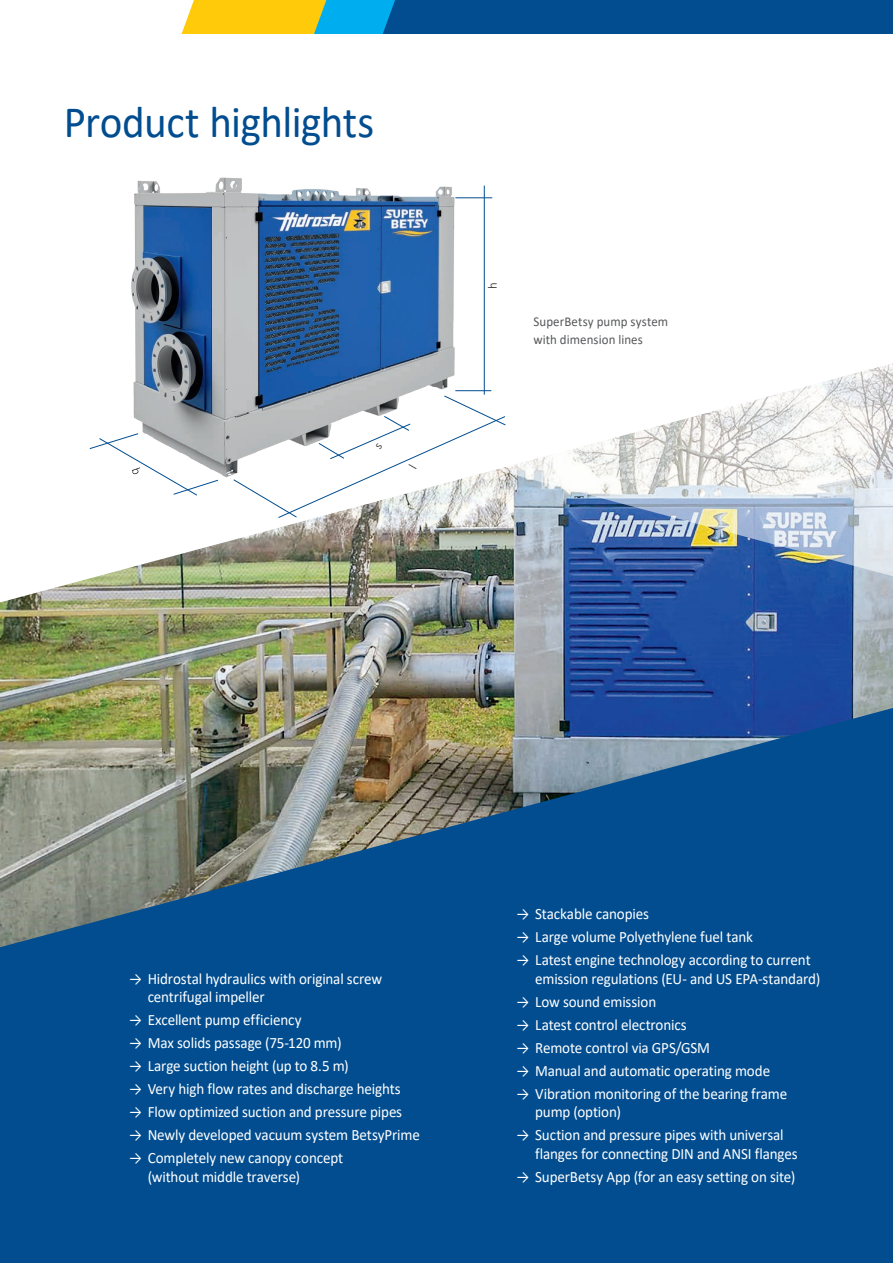
<style>
.page{position:relative;width:893px;height:1263px;background:#fff}
.page>*{position:absolute;margin:0;border:0;box-sizing:border-box;transform-origin:0 0}
.t1{font:45px "Calibri";letter-spacing:-.015em;color:#014d90;scale:.96 1}
.t2{font:15.75px/18.8px "Calibri";letter-spacing:-.01em;color:#fff;scale:.96 1}
.t3{font:13.5px/18px "Calibri";letter-spacing:.005em;color:#57585a;scale:.96 1}
.t4{font:300 12.75px "Calibri";color:#231f20}
.s1{font-size:15px}
</style>
<div class="page">
<svg style="left:182px;top:0;width:711px;height:34px;background:#326f81"></svg>
<div style="left:0;top:627px;width:893px;height:636px;background:#014d90"></div>
<img style="left:0;top:518px;width:893px;height:429px">
<svg style="left:382px;top:185px;width:511px;height:391px"></svg>
<img style="left:131px;top:177px;width:335px;height:301px">
<svg style="left:89px;top:433px;width:130px;height:63px"></svg>
<hr style="left:455px;top:197px;width:37px;height:1px;background:#014d90">
<hr style="left:455px;top:390px;width:36px;height:1px;background:#014d90">
<hr style="left:484px;top:186px;width:1px;height:209px;background:#014d90">
<svg style="left:233px;top:395px;width:273px;height:123px"></svg>
<h1 class="t1" style="left:64px;top:91px;width:325px">Product highlights</h1>
<p class="t4" style="left:485px;top:289px;width:8px;rotate:-90deg">h</p>
<p class="t3" style="left:533px;top:312px;width:142px">SuperBetsy pump system with dimension lines</p>
<p class="t2" style="left:148px;top:969px;width:246px;text-indent:-19px"><span class="s1">→</span> Hidrostal hydraulics with original screw centrifugal impeller</p>
<p class="t2" style="left:129px;top:1010px;width:181px"><span class="s1">→</span> Excellent pump efficiency</p>
<p class="t2" style="left:129px;top:1033px;width:223px"><span class="s1">→</span> Max solids passage (75-120 mm)</p>
<p class="t2" style="left:129px;top:1056px;width:230px"><span class="s1">→</span> Large suction height (up to 8.5 m)</p>
<p class="t2" style="left:129px;top:1079px;width:285px"><span class="s1">→</span> Very high flow rates and discharge heights</p>
<p class="t2" style="left:129px;top:1102px;width:286px"><span class="s1">→</span> Flow optimized suction and pressure pipes</p>
<p class="t2" style="left:129px;top:1125px;width:304px"><span class="s1">→</span> Newly developed vacuum system BetsyPrime</p>
<p class="t2" style="left:148px;top:1148px;width:205px;text-indent:-19px"><span class="s1">→</span> Completely new canopy concept (without middle traverse)</p>
<p class="t2" style="left:516px;top:904px;width:140px"><span class="s1">→</span> Stackable canopies</p>
<p class="t2" style="left:516px;top:927px;width:248px"><span class="s1">→</span> Large volume Polyethylene fuel tank</p>
<p class="t2" style="left:535px;top:950px;width:298px;text-indent:-19px"><span class="s1">→</span> Latest engine technology according to current emission regulations (EU- and US EPA-standard)</p>
<p class="t2" style="left:516px;top:992px;width:147px"><span class="s1">→</span> Low sound emission</p>
<p class="t2" style="left:516px;top:1015px;width:179px"><span class="s1">→</span> Latest control electronics</p>
<p class="t2" style="left:516px;top:1038px;width:203px"><span class="s1">→</span> Remote control via GPS/GSM</p>
<p class="t2" style="left:516px;top:1061px;width:266px"><span class="s1">→</span> Manual and automatic operating mode</p>
<p class="t2" style="left:535px;top:1084px;width:264px;text-indent:-19px"><span class="s1">→</span> Vibration monitoring of the bearing frame pump (option)</p>
<p class="t2" style="left:535px;top:1125px;width:275px;text-indent:-19px"><span class="s1">→</span> Suction and pressure pipes with universal flanges for connecting DIN and ANSI flanges</p>
<p class="t2" style="left:516px;top:1167px;width:292px"><span class="s1">→</span> SuperBetsy App (for an easy setting on site)</p>
</div>
